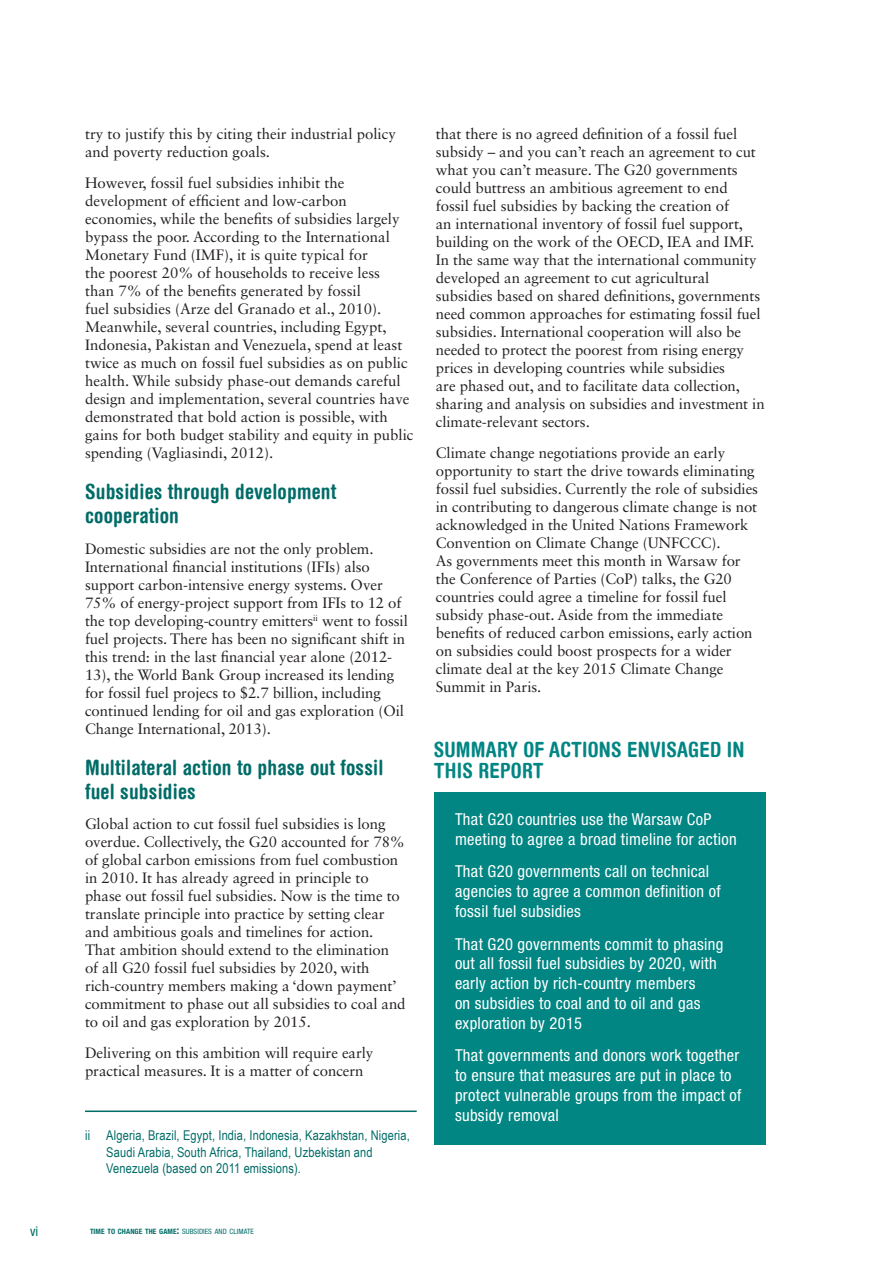
<style>
.page{position:relative;width:893px;height:1263px;background:#fff}
.page>*{position:absolute;margin:0;border:0;box-sizing:border-box;transform-origin:0 0}
.SUBHEADING{font:700 condensed 21px/24px "Helvetica Rounded LT";letter-spacing:.01em;color:#006c67}
.BOX_TITLE{font:700 condensed 21px/21px "Helvetica Rounded LT";letter-spacing:.01em;color:#018683}
.BOX_COPY{font:condensed 16.5px/19.8px "Helvetica Neue LT Std";letter-spacing:.02em;color:#fff}
.t1{font:15px/18px "Sabon LT Std";letter-spacing:-.005em;color:#231f20}
.FOOTNOTES{font:13.5px/16.2px "Arial Narrow";letter-spacing:.01em;color:#006c67}
.t2{font:condensed 13.5px "Helvetica Neue LT Std";color:#006c67}
.t3{font:700 condensed 7.35px "Helvetica Neue LT Std";letter-spacing:.015em;color:#006c67}
.s1{font-size:10.5px}
.s2{font-weight:400}
</style>
<div class="page">
<div style="left:434px;top:792px;width:331px;height:352px;background:#018683"></div>
<hr style="left:85px;top:1110px;width:332px;height:2px;background:#006c67">
<p class="t1" style="left:85px;top:125px;width:312px">try to justify this by citing their industrial policy and poverty reduction goals.</p>
<p class="t1" style="left:85px;top:173px;width:330px">However, fossil fuel subsidies inhibit the development of efficient and low-carbon economies, while the benefits of subsidies largely bypass the poor. According to the International Monetary Fund (IMF), it is quite typical for<br>the poorest 20% of households to receive less<br>than 7% of the benefits generated by fossil<br>fuel subsidies (Arze del Granado et al., 2010).<br>Meanwhile, several countries, including Egypt, Indonesia, Pakistan and Venezuela, spend at least twice as much on fossil fuel subsidies as on public health. While subsidy phase-out demands careful design and implementation, several countries have demonstrated that bold action is possible, with gains for both budget stability and equity in public spending (Vagliasindi, 2012).</p>
<p class="SUBHEADING" style="left:85px;top:479px;width:253px">Subsidies through development cooperation</p>
<p class="t1" style="left:85px;top:539px;width:324px">Domestic subsidies are not the only problem.<br>International financial institutions (IFIs) also support carbon-intensive energy systems. Over 75% of energy-project support from IFIs to 12 of the top developing-country emitters<sup>ii</sup> went to fossil fuel projects. There has been no significant shift in this trend: in the last financial year alone (2012- 13), the World Bank Group increased its lending for fossil fuel projecs to $2.7 billion, including continued lending for oil and gas exploration (Oil Change International, 2013).</p>
<p class="SUBHEADING" style="left:85px;top:755px;width:300px">Multilateral action to phase out fossil fuel subsidies</p>
<p class="t1" style="left:85px;top:815px;width:322px">Global action to cut fossil fuel subsidies is long overdue. Collectively, the G20 accounted for 78% of global carbon emissions from fuel combustion in 2010. It has already agreed in principle to phase out fossil fuel subsidies. Now is the time to translate principle into practice by setting clear and ambitious goals and timelines for action.<br>That ambition should extend to the elimination of all G20 fossil fuel subsidies by 2020, with rich-country members making a ‘down payment’ commitment to phase out all subsidies to coal and to oil and gas exploration by 2015.</p>
<p class="t1" style="left:85px;top:1044px;width:290px">Delivering on this ambition will require early practical measures. It is a matter of concern</p>
<p class="FOOTNOTES" style="left:106px;top:1127px;width:305px;text-indent:-21px">ii Algeria, Brazil, Egypt, India, Indonesia, Kazakhstan, Nigeria,<br>Saudi Arabia, South Africa, Thailand, Uzbekistan and<br>Venezuela (based on 2011 emissions).</p>
<p class="t2" style="left:30px;top:1223px;width:10px">vi</p>
<p class="t3" style="left:90px;top:1227px;width:165px">TIME TO CHANGE THE GAME<span class="s1">:</span> <span class="s2">SUBSIDIES AND CLIMATE</span></p>
<p class="t1" style="left:436px;top:125px;width:330px">that there is no agreed definition of a fossil fuel subsidy – and you can’t reach an agreement to cut what you can’t measure. The G20 governments could buttress an ambitious agreement to end<br>fossil fuel subsidies by backing the creation of<br>an international inventory of fossil fuel support, building on the work of the OECD, IEA and IMF.<br>In the same way that the international community developed an agreement to cut agricultural subsidies based on shared definitions, governments need common approaches for estimating fossil fuel subsidies. International cooperation will also be needed to protect the poorest from rising energy prices in developing countries while subsidies<br>are phased out, and to facilitate data collection, sharing and analysis on subsidies and investment in climate-relevant sectors.</p>
<p class="t1" style="left:436px;top:443px;width:324px">Climate change negotiations provide an early opportunity to start the drive towards eliminating fossil fuel subsidies. Currently the role of subsidies in contributing to dangerous climate change is not acknowledged in the United Nations Framework Convention on Climate Change (UNFCCC).<br>As governments meet this month in Warsaw for the Conference of Parties (CoP) talks, the G20 countries could agree a timeline for fossil fuel subsidy phase-out. Aside from the immediate benefits of reduced carbon emissions, early action on subsidies could boost prospects for a wider climate deal at the key 2015 Climate Change Summit in Paris.</p>
<p class="BOX_TITLE" style="left:434px;top:739px;width:312px">SUMMARY OF ACTIONS ENVISAGED IN<br>THIS REPORT</p>
<p class="BOX_COPY" style="left:455px;top:809px;width:283px">That G20 countries use the Warsaw CoP meeting to agree a broad timeline for action</p>
<p class="BOX_COPY" style="left:455px;top:862px;width:267px">That G20 governments call on technical agencies to agree a common definition of fossil fuel subsidies</p>
<p class="BOX_COPY" style="left:455px;top:934px;width:270px">That G20 governments commit to phasing out all fossil fuel subsidies by 2020, with early action by rich-country members<br>on subsidies to coal and to oil and gas exploration by 2015</p>
<p class="BOX_COPY" style="left:455px;top:1045px;width:288px">That governments and donors work together to ensure that measures are put in place to protect vulnerable groups from the impact of subsidy removal</p>
</div>
